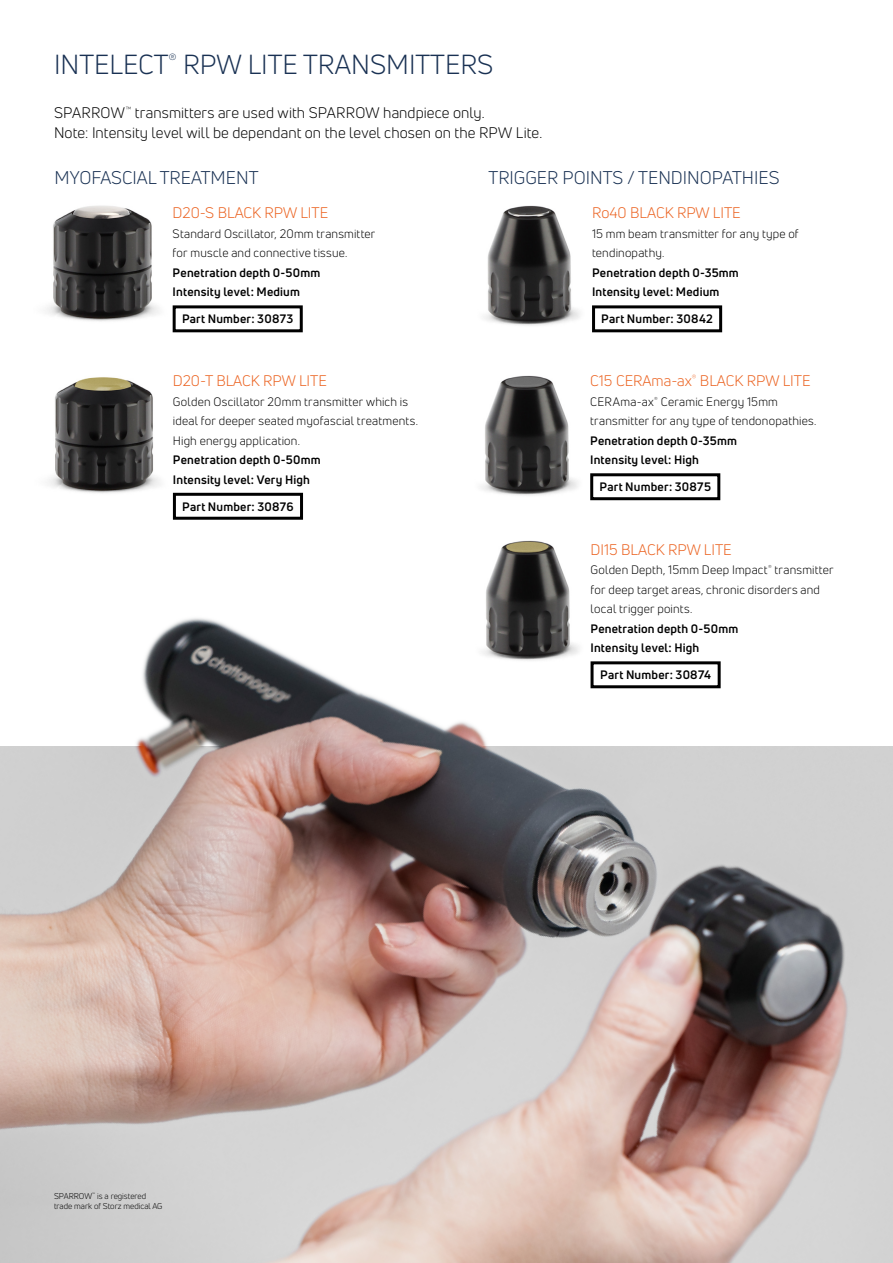
<style>
.page{position:relative;width:893px;height:1263px;background:#fff}
.page>*{position:absolute;margin:0;border:0;box-sizing:border-box;transform-origin:0 0}
.t1{font:27px "Uni Neue";color:#193153}
.t2{font:18px "Uni Neue";color:#193153}
.t3{font:15px/19.5px "Uni Neue";letter-spacing:.01em;color:#000}
.t4{font:15px "Uni Neue";color:#eb601d}
.t5{font:12px/19.5px "Uni Neue";letter-spacing:.015em;color:#000}
.t6{font:700 12px/19.5px "Uni Neue";letter-spacing:.015em;color:#000}
.t7{font:8.25px/9.9px "Uni Neue";color:#000}
</style>
<div class="page">
<img style="left:46px;top:205px;width:129px;height:128px">
<img style="left:484px;top:205px;width:122px;height:128px">
<img style="left:481px;top:375px;width:123px;height:126px">
<div style="left:592px;top:305px;width:130px;height:27px;border:3px solid #000"></div>
<div style="left:590px;top:473px;width:130px;height:27px;border:3px solid #000"></div>
<div style="left:173px;top:305px;width:130px;height:27px;border:3px solid #000"></div>
<img style="left:48px;top:377px;width:128px;height:141px">
<div style="left:173px;top:493px;width:130px;height:27px;border:3px solid #000"></div>
<hr style="left:892px;top:0;width:1px;height:1263px;background:#242321">
<img style="left:67px;top:615px;width:826px;height:648px">
<img style="left:463px;top:540px;width:142px;height:134px">
<div style="left:591px;top:661px;width:130px;height:27px;border:3px solid #000"></div>
<h1 class="t1" style="left:54px;top:48px;width:441px">INTELECT<sup>®</sup> RPW LITE TRANSMITTERS</h1>
<p class="t3" style="left:54px;top:103px;width:490px">SPARROW<sup>™</sup> transmitters are used with SPARROW handpiece only.<br>Note: Intensity level will be dependant on the level chosen on the RPW Lite.</p>
<h2 class="t2" style="left:55px;top:167px;width:205px">MYOFASCIAL TREATMENT</h2>
<h2 class="t2" style="left:489px;top:167px;width:292px">TRIGGER POINTS / TENDINOPATHIES</h2>
<p class="t4" style="left:592px;top:204px;width:150px">Ro40 BLACK RPW LITE</p>
<p class="t5" style="left:592px;top:224px;width:208px">15 mm beam transmitter for any type of tendinopathy.</p>
<p class="t6" style="left:592px;top:262px;width:148px">Penetration depth 0-35mm<br>Intensity level: Medium</p>
<p class="t6" style="left:601px;top:309px;width:113px">Part Number: 30842</p>
<p class="t4" style="left:173px;top:204px;width:157px">D20-S BLACK RPW LITE</p>
<p class="t5" style="left:173px;top:224px;width:204px">Standard Oscillator, 20mm transmitter for muscle and connective tissue.</p>
<p class="t6" style="left:173px;top:262px;width:149px">Penetration depth 0-50mm<br>Intensity level: Medium</p>
<p class="t6" style="left:182px;top:309px;width:113px">Part Number: 30873</p>
<p class="t4" style="left:173px;top:372px;width:156px">D20-T BLACK RPW LITE</p>
<p class="t5" style="left:173px;top:391px;width:247px">Golden Oscillator 20mm transmitter which is ideal for deeper seated myofascial treatments.<br>High energy application.</p>
<p class="t6" style="left:173px;top:450px;width:149px">Penetration depth 0-50mm<br>Intensity level: Very High</p>
<p class="t6" style="left:182px;top:496px;width:113px">Part Number: 30876</p>
<p class="t4" style="left:590px;top:372px;width:222px">C15 CERAma-ax<sup>®</sup> BLACK RPW LITE</p>
<p class="t5" style="left:590px;top:391px;width:228px">CERAma-ax<sup>®</sup> Ceramic Energy 15mm transmitter for any type of tendonopathies.</p>
<p class="t6" style="left:590px;top:430px;width:148px">Penetration depth 0-35mm<br>Intensity level: High</p>
<p class="t6" style="left:599px;top:477px;width:113px">Part Number: 30875</p>
<p class="t4" style="left:591px;top:540px;width:143px">DI15 BLACK RPW LITE</p>
<p class="t5" style="left:591px;top:560px;width:244px">Golden Depth, 15mm Deep Impact<sup>®</sup> transmitter for deep target areas, chronic disorders and local trigger points.</p>
<p class="t6" style="left:591px;top:618px;width:149px">Penetration depth 0-50mm<br>Intensity level: High</p>
<p class="t6" style="left:600px;top:665px;width:112px">Part Number: 30874</p>
<p class="t7" style="left:54px;top:1191px;width:110px">SPARROW<sup>™</sup> is a registered trade mark of Storz medical AG</p>
</div>
